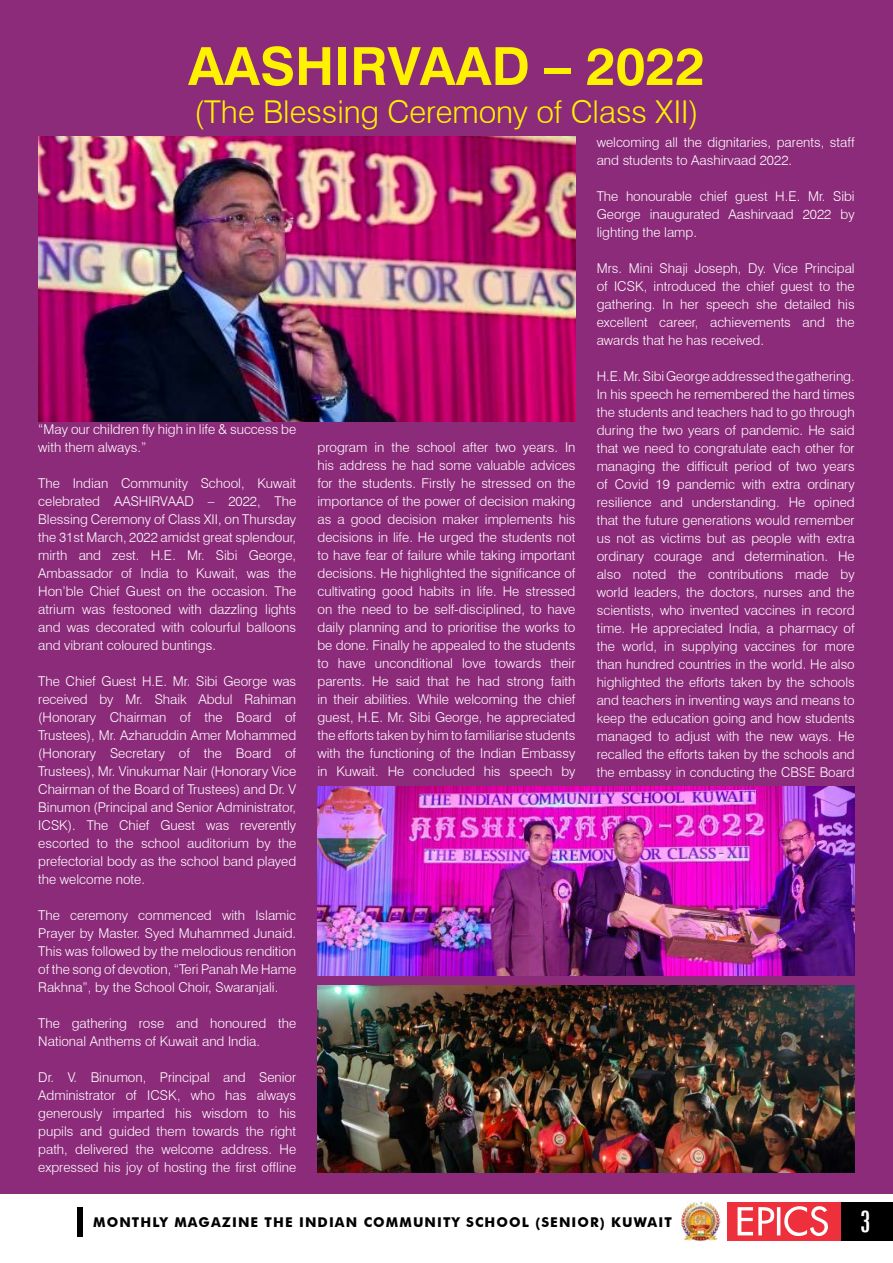
<style>
.page{position:relative;width:893px;height:1263px;background:#fff}
.page>*{position:absolute;margin:0;border:0;box-sizing:border-box;transform-origin:0 0}
.t1{font:700 52.5px "Swiss 721 BT";color:#fff200}
.t2{font:300 31.5px "Swiss 721 BT";color:#fff200}
.t3{font:extra-condensed 30px "Zurich BT";color:#fff}
.t4{font:300 13.5px/18px "Swiss 721 BT";color:#fff;text-align:justify}
.t5{font:700 13.5px "Futura BT";letter-spacing:.08em;color:#000}
</style>
<div class="page">
<div style="left:0;top:0;width:893px;height:1194px;background:#8c2b7a"></div>
<img style="left:317px;top:985px;width:538px;height:187px">
<img style="left:38px;top:137px;width:537px;height:285px">
<img style="left:317px;top:786px;width:538px;height:189px">
<div style="left:840px;top:1202px;width:53px;height:39px;background:#000"></div>
<div style="left:727px;top:1202px;width:113px;height:39px;background:#ee303c"></div>
<svg style="left:738px;top:1206px;width:90px;height:30px"></svg>
<div style="left:77px;top:1207px;width:5px;height:29px;background:#000"></div>
<img style="left:681px;top:1201px;width:40px;height:40px">
<h1 class="t1" style="left:188px;top:34px;width:518px">AASHIRVAAD – 2022</h1>
<h2 class="t2" style="left:194px;top:92px;width:506px">(The Blessing Ceremony of Class XII)</h2>
<p class="t4" style="left:38px;top:420px;width:259px">“May our children fly high in life &amp; success be with them always.”</p>
<p class="t4" style="left:38px;top:474px;width:259px">The Indian Community School, Kuwait celebrated AASHIRVAAD – 2022, The Blessing Ceremony of Class XII, on Thursday the 31st March, 2022 amidst great splendour, mirth and zest. H.E. Mr. Sibi George, Ambassador of India to Kuwait, was the Hon’ble Chief Guest on the occasion. The atrium was festooned with dazzling lights and was decorated with colourful balloons and vibrant coloured buntings.</p>
<p class="t4" style="left:38px;top:672px;width:259px">The Chief Guest H.E. Mr. Sibi George was received by Mr. Shaik Abdul Rahiman (Honorary Chairman of the Board of Trustees), Mr. Azharuddin Amer Mohammed (Honorary Secretary of the Board of Trustees), Mr. Vinukumar Nair (Honorary Vice Chairman of the Board of Trustees) and Dr. V Binumon (Principal and Senior Administrator, ICSK). The Chief Guest was reverently escorted to the school auditorium by the prefectorial body as the school band played the welcome note.</p>
<p class="t4" style="left:38px;top:906px;width:259px">The ceremony commenced with Islamic Prayer by Master. Syed Muhammed Junaid.<br>This was followed by the melodious rendition of the song of devotion, “Teri Panah Me Hame Rakhna”, by the School Choir, Swaranjali.</p>
<p class="t4" style="left:38px;top:1014px;width:259px">The gathering rose and honoured the<br>National Anthems of Kuwait and India.</p>
<p class="t4" style="left:38px;top:1068px;width:259px">Dr. V. Binumon, Principal and Senior Administrator of ICSK, who has always generously imparted his wisdom to his pupils and guided them towards the right path, delivered the welcome address. He expressed his joy of hosting the first offline</p>
<p class="t4" style="left:317px;top:438px;width:259px">program in the school after two years. In his address he had some valuable advices for the students. Firstly he stressed on the importance of the power of decision making as a good decision maker implements his decisions in life. He urged the students not to have fear of failure while taking important decisions. He highlighted the significance of cultivating good habits in life. He stressed on the need to be self-disciplined, to have daily planning and to prioritise the works to be done. Finally he appealed to the students to have unconditional love towards their parents. He said that he had strong faith in their abilities. While welcoming the chief guest, H.E. Mr. Sibi George, he appreciated the efforts taken by him to familiarise students with the functioning of the Indian Embassy in Kuwait. He concluded his speech by</p>
<p class="t4" style="left:597px;top:133px;width:259px">welcoming all the dignitaries, parents, staff and students to Aashirvaad 2022.</p>
<p class="t4" style="left:597px;top:187px;width:259px">The honourable chief guest H.E. Mr. Sibi George inaugurated Aashirvaad 2022 by lighting the lamp.</p>
<p class="t4" style="left:597px;top:259px;width:259px">Mrs. Mini Shaji Joseph, Dy. Vice Principal of ICSK, introduced the chief guest to the gathering. In her speech she detailed his excellent career, achievements and the awards that he has received.</p>
<p class="t4" style="left:597px;top:367px;width:259px">H.E. Mr. Sibi George addressed the gathering.<br>In his speech he remembered the hard times the students and teachers had to go through during the two years of pandemic. He said that we need to congratulate each other for managing the difficult period of two years of Covid 19 pandemic with extra ordinary resilience and understanding. He opined that the future generations would remember us not as victims but as people with extra ordinary courage and determination. He also noted the contributions made by world leaders, the doctors, nurses and the scientists, who invented vaccines in record time. He appreciated India, a pharmacy of the world, in supplying vaccines for more than hundred countries in the world. He also highlighted the efforts taken by the schools and teachers in inventing ways and means to keep the education going and how students managed to adjust with the new ways. He recalled the efforts taken by the schools and the embassy in conducting the CBSE Board</p>
<p class="t5" style="left:93px;top:1214px;width:580px">MONTHLY MAGAZINE THE INDIAN COMMUNITY SCHOOL (SENIOR) KUWAIT</p>
<h3 class="t3" style="left:860px;top:1204px;width:12px">3</h3>
</div>
